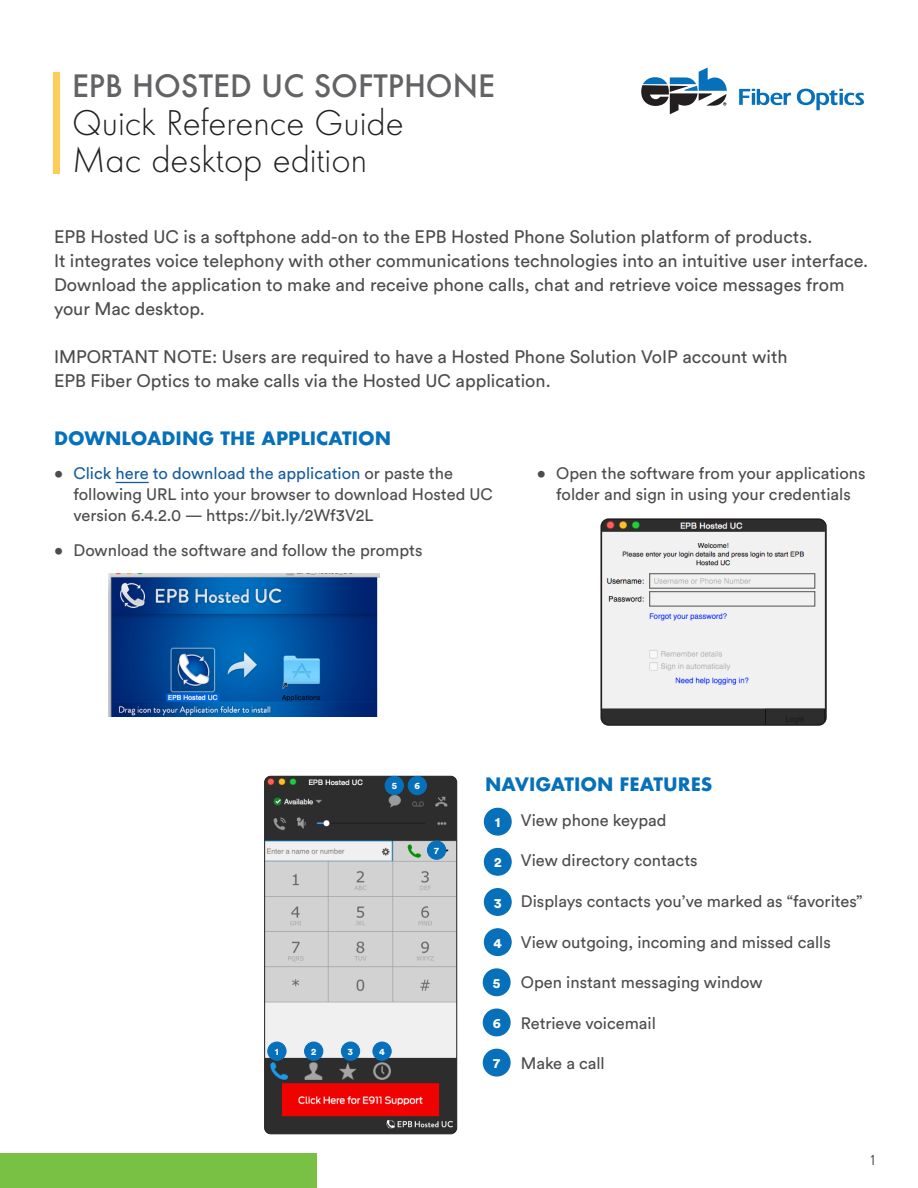
<style>
.page{position:relative;width:918px;height:1188px;background:#fff}
.page>*{position:absolute;margin:0;border:0;box-sizing:border-box;transform-origin:0 0}
.t1{font:300 33px/37.5px "Futura Next";color:#231f20}
.t2{font:500 30px "Futura Next";color:#636366}
.t3{font:18px/24px "Circular Std";color:#4b4c4d}
.t4{font:700 18px "Futura Next";color:#0671ba}
.t5{font:16.5px/21px "Circular Std";color:#4b4c4d}
.t6{font:15px "Brandon Grotesque";color:#4b4c4d}
.t7{font:900 13.65px "Circular Std";color:#fff}
.t8{font:900 9.45px "Circular Std";color:#fff}
.s1{color:#175d9e}
</style>
<div class="page">
<svg style="left:641px;top:68px;width:86px;height:46px"></svg>
<svg style="left:739px;top:89px;width:52px;height:16px"></svg>
<svg style="left:797px;top:89px;width:67px;height:21px"></svg>
<div style="left:0;top:1153px;width:317px;height:35px;background:#79c144"></div>
<div style="left:54px;top:72px;width:6px;height:102px;background:#fecc5b"></div>
<hr style="left:116px;top:482px;width:33px;height:1px;background:#175d9e">
<div style="left:485px;top:808px;width:26px;height:27px;background:#0671ba;border-radius:50%"></div>
<div style="left:484px;top:808px;width:28px;height:28px;border:1px solid #0671ba;border-radius:50%"></div>
<div style="left:485px;top:849px;width:26px;height:26px;background:#0671ba;border-radius:50%"></div>
<div style="left:484px;top:848px;width:28px;height:28px;border:1px solid #0671ba;border-radius:50%"></div>
<div style="left:485px;top:889px;width:26px;height:26px;background:#0671ba;border-radius:50%"></div>
<div style="left:484px;top:888px;width:28px;height:28px;border:1px solid #0671ba;border-radius:50%"></div>
<div style="left:485px;top:929px;width:26px;height:26px;background:#0671ba;border-radius:50%"></div>
<div style="left:484px;top:928px;width:28px;height:28px;border:1px solid #0671ba;border-radius:50%"></div>
<div style="left:483px;top:969px;width:27px;height:27px;background:#0671ba;border-radius:50%"></div>
<div style="left:483px;top:968px;width:28px;height:28px;border:1px solid #0671ba;border-radius:50%"></div>
<div style="left:483px;top:1009px;width:27px;height:27px;background:#0671ba;border-radius:50%"></div>
<div style="left:483px;top:1009px;width:28px;height:27px;border:1px solid #0671ba;border-radius:50%"></div>
<div style="left:483px;top:1049px;width:27px;height:27px;background:#0671ba;border-radius:50%"></div>
<div style="left:483px;top:1049px;width:28px;height:28px;border:1px solid #0671ba;border-radius:50%"></div>
<img style="left:108px;top:574px;width:271px;height:143px">
<img style="left:603px;top:521px;width:221px;height:202px">
<div style="left:600px;top:518px;width:227px;height:208px;border:2px solid #231f20;border-radius:7px"></div>
<img style="left:266px;top:776px;width:191px;height:358px">
<div style="left:264px;top:776px;width:193px;height:358px;border:1px solid #231f20;border-radius:6px"></div>
<div style="left:268px;top:1042px;width:18px;height:18px;background:#0671ba;border-radius:50%"></div>
<div style="left:267px;top:1042px;width:20px;height:19px;border:1px solid #0671ba;border-radius:50%"></div>
<div style="left:305px;top:1042px;width:18px;height:18px;background:#0671ba;border-radius:50%"></div>
<div style="left:304px;top:1042px;width:19px;height:19px;border:1px solid #0671ba;border-radius:50%"></div>
<div style="left:341px;top:1042px;width:19px;height:18px;background:#0671ba;border-radius:50%"></div>
<div style="left:341px;top:1042px;width:19px;height:19px;border:1px solid #0671ba;border-radius:50%"></div>
<div style="left:373px;top:1042px;width:18px;height:18px;background:#0671ba;border-radius:50%"></div>
<div style="left:372px;top:1042px;width:20px;height:19px;border:1px solid #0671ba;border-radius:50%"></div>
<div style="left:385px;top:776px;width:18px;height:19px;background:#0671ba;border-radius:50%"></div>
<div style="left:385px;top:776px;width:19px;height:19px;border:1px solid #0671ba;border-radius:50%"></div>
<div style="left:408px;top:776px;width:18px;height:19px;background:#0671ba;border-radius:50%"></div>
<div style="left:408px;top:776px;width:19px;height:19px;border:1px solid #0671ba;border-radius:50%"></div>
<div style="left:427px;top:841px;width:19px;height:18px;background:#0671ba;border-radius:50%"></div>
<div style="left:427px;top:841px;width:19px;height:19px;border:1px solid #0671ba;border-radius:50%"></div>
<p class="t2" style="left:72px;top:66px;width:425px">EPB HOSTED UC SOFTPHONE</p>
<p class="t1" style="left:72px;top:104px;width:333px">Quick Reference Guide<br>Mac desktop edition</p>
<p class="t3" style="left:54px;top:224px;width:816px">EPB Hosted UC is a softphone add-on to the EPB Hosted Phone Solution platform of products.<br>It integrates voice telephony with other communications technologies into an intuitive user interface.<br>Download the application to make and receive phone calls, chat and retrieve voice messages from your Mac desktop.</p>
<p class="t3" style="left:54px;top:344px;width:735px">IMPORTANT NOTE: Users are required to have a Hosted Phone Solution VoIP account with<br>EPB Fiber Optics to make calls via the Hosted UC application.</p>
<p class="t4" style="left:54px;top:426px;width:339px">DOWNLOADING THE APPLICATION</p>
<p class="t5" style="left:74px;top:463px;width:421px;text-indent:-20px">• <span class="s1">Click here to download the application</span> or paste the following URL into your browser to download Hosted UC version 6.4.2.0 — https://bit.ly/2Wf3V2L</p>
<p class="t5" style="left:54px;top:539px;width:370px">• Download the software and follow the prompts</p>
<p class="t5" style="left:537px;top:463px;width:330px;text-align:center">• Open the software from your applications folder and sign in using your credentials</p>
<p class="t8" style="left:392px;top:780px;width:7px">5</p>
<p class="t8" style="left:415px;top:780px;width:7px">6</p>
<p class="t8" style="left:434px;top:844px;width:6px">7</p>
<p class="t8" style="left:275px;top:1045px;width:5px">1</p>
<p class="t8" style="left:311px;top:1045px;width:7px">2</p>
<p class="t8" style="left:348px;top:1045px;width:7px">3</p>
<p class="t8" style="left:379px;top:1045px;width:7px">4</p>
<p class="t4" style="left:485px;top:772px;width:229px">NAVIGATION FEATURES</p>
<p class="t7" style="left:495px;top:813px;width:7px">1</p>
<p class="t7" style="left:494px;top:853px;width:9px">2</p>
<p class="t7" style="left:494px;top:894px;width:9px">3</p>
<p class="t7" style="left:494px;top:934px;width:10px">4</p>
<p class="t7" style="left:493px;top:974px;width:9px">5</p>
<p class="t7" style="left:493px;top:1014px;width:9px">6</p>
<p class="t7" style="left:493px;top:1054px;width:9px">7</p>
<p class="t5" style="left:521px;top:809px;width:147px">View phone keypad</p>
<p class="t5" style="left:521px;top:850px;width:178px">View directory contacts</p>
<p class="t5" style="left:521px;top:891px;width:343px">Displays contacts you’ve marked as “favorites”</p>
<p class="t5" style="left:521px;top:931px;width:312px">View outgoing, incoming and missed calls</p>
<p class="t5" style="left:521px;top:972px;width:243px">Open instant messaging window</p>
<p class="t5" style="left:521px;top:1012px;width:137px">Retrieve voicemail</p>
<p class="t5" style="left:521px;top:1053px;width:85px">Make a call</p>
<p class="t6" style="left:870px;top:1149px;width:6px">1</p>
</div>
